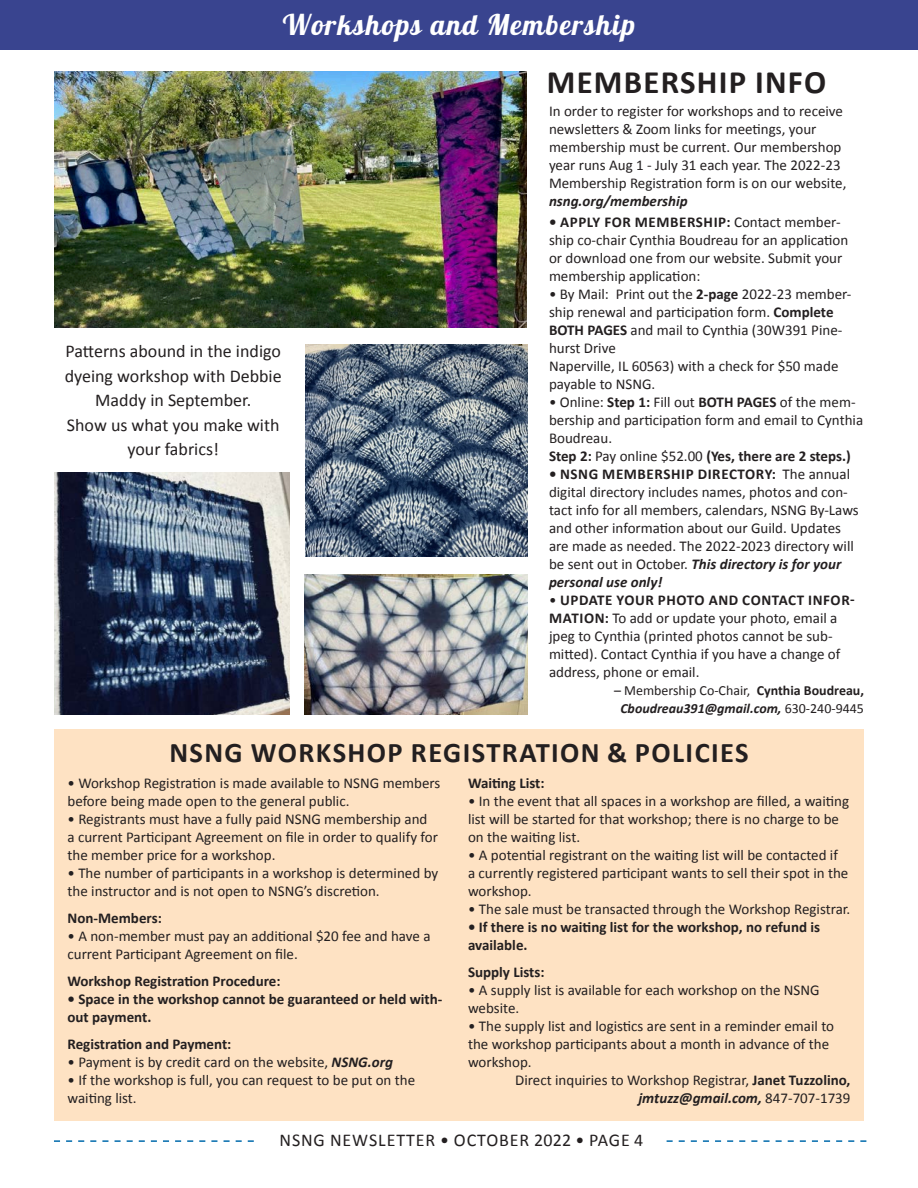
<style>
.page{position:relative;width:918px;height:1188px;background:#fff}
.page>*{position:absolute;margin:0;border:0;box-sizing:border-box;transform-origin:0 0}
.t1{font:700 32.7px "Calibri";letter-spacing:.04em;color:#231f20}
.t2{font:700 28.5px "Calibri";letter-spacing:.05em;color:#231f20}
.t3{font:28.5px "Lobster 1.4";letter-spacing:.05em;color:#fff}
.t4{font:18px/24.6px "Calibri";color:#231f20;text-align:center}
.t5{font:18px "Calibri";letter-spacing:.05em;color:#231f20}
.t6{font:15px/18px "Calibri";color:#231f20}
.t7{font:700 15px/18px "Calibri";color:#231f20}
.t8{font:italic 700 15px "Calibri";color:#231f20}
.t9{font:13.95px/18px "Calibri";color:#231f20;text-align:center}
.s1{font-weight:700}
.s2{font-weight:700;font-style:italic}
</style>
<div class="page">
<div style="left:54px;top:729px;width:810px;height:391px;background:#fee2c3"></div>
<div style="left:0;top:0;width:918px;height:50px;background:#39448f"></div>
<svg style="left:54px;top:1140px;width:200px;height:2px"></svg>
<svg style="left:667px;top:1140px;width:199px;height:2px"></svg>
<img style="left:54px;top:472px;width:236px;height:243px">
<img style="left:54px;top:71px;width:472px;height:257px">
<img style="left:305px;top:575px;width:223px;height:140px">
<img style="left:305px;top:345px;width:223px;height:211px">
<h2 class="t3" style="left:283px;top:6px;width:354px">Workshops and Membership</h2>
<p class="t4" style="left:65px;top:339px;width:219px">Patterns abound in the indigo dyeing workshop with Debbie<br>Maddy in September.<br>Show us what you make with your fabrics!</p>
<h1 class="t1" style="left:547px;top:61px;width:281px">MEMBERSHIP INFO</h1>
<p class="t6" style="left:549px;top:102px;width:299px">In order to register for workshops and to receive newsletters &amp; Zoom links for meetings, your membership must be current. Our membershop year runs Aug 1 - July 31 each year. The 2022-23<br>Membership Registration form is on our website,</p>
<p class="t8" style="left:549px;top:191px;width:140px">nsng.org/membership</p>
<p class="t6" style="left:549px;top:213px;width:301px"><span class="s1">• APPLY FOR MEMBERSHIP:</span> Contact member&shy;ship co-chair Cynthia Boudreau for an application or download one from our website. Submit your membership application:</p>
<p class="t6" style="left:549px;top:285px;width:304px">• By Mail: Print out the <span class="s1">2-page</span> 2022-23 member&shy;ship renewal and participation form. <span class="s1">Complete BOTH PAGES</span> and mail to Cynthia (30W391 Pine&shy;hurst Drive<br>Naperville, IL 60563) with a check for $50 made payable to NSNG.</p>
<p class="t6" style="left:549px;top:393px;width:316px">• Online: <span class="s1">Step 1:</span> Fill out <span class="s1">BOTH PAGES</span> of the mem&shy;bership and participation form and email to Cynthia Boudreau.<br><span class="s1">Step 2:</span> Pay online $52.00 <span class="s1">(Yes, there are 2 steps.)</span></p>
<p class="t6" style="left:549px;top:465px;width:311px"><span class="s1">• NSNG MEMBERSHIP DIRECTORY:</span> The annual digital directory includes names, photos and con&shy;tact info for all members, calendars, NSNG By-Laws and other information about our Guild. Updates are made as needed. The 2022-2023 directory will be sent out in October. <span class="s2">This directory is for your personal use only!</span></p>
<p class="t6" style="left:549px;top:591px;width:307px">• <span class="s1">UPDATE YOUR PHOTO AND CONTACT INFOR-MATION:</span> To add or update your photo, email a jpeg to Cynthia (printed photos cannot be sub&shy;mitted). Contact Cynthia if you have a change of address, phone or email.</p>
<p class="t9" style="left:614px;top:681px;width:251px">– Membership Co-Chair, <span class="s1">Cynthia Boudreau,<br></span><span class="s2">Cboudreau391@gmail.com,</span> 630-240-9445</p>
<h2 class="t2" style="left:169px;top:735px;width:581px">NSNG WORKSHOP REGISTRATION &amp; POLICIES</h2>
<p class="t6" style="left:68px;top:774px;width:374px">• Workshop Registration is made available to NSNG members before being made open to the general public.</p>
<p class="t6" style="left:68px;top:810px;width:372px">• Registrants must have a fully paid NSNG membership and a current Participant Agreement on file in order to qualify for the member price for a workshop.</p>
<p class="t6" style="left:68px;top:864px;width:372px">• The number of participants in a workshop is determined by the instructor and is not open to NSNG’s discretion.</p>
<p class="t7" style="left:68px;top:909px;width:96px">Non-Members:</p>
<p class="t6" style="left:68px;top:927px;width:365px">• A non-member must pay an additional $20 fee and have a current Participant Agreement on file.</p>
<p class="t7" style="left:68px;top:972px;width:215px">Workshop Registration Procedure:</p>
<p class="t7" style="left:68px;top:990px;width:376px">• Space in the workshop cannot be guaranteed or held with&shy;out payment.</p>
<p class="t7" style="left:68px;top:1035px;width:165px">Registration and Payment:</p>
<p class="t6" style="left:68px;top:1053px;width:327px">• Payment is by credit card on the website, <span class="s2">NSNG.org</span></p>
<p class="t6" style="left:68px;top:1071px;width:349px">• If the workshop is full, you can request to be put on the waiting list.</p>
<p class="t7" style="left:468px;top:774px;width:78px">Waiting List:</p>
<p class="t6" style="left:468px;top:792px;width:383px">• In the event that all spaces in a workshop are filled, a waiting list will be started for that workshop; there is no charge to be on the waiting list.</p>
<p class="t6" style="left:468px;top:846px;width:382px">• A potential registrant on the waiting list will be contacted if a currently registered participant wants to sell their spot in the workshop.</p>
<p class="t6" style="left:468px;top:900px;width:384px">• The sale must be transacted through the Workshop Registrar.</p>
<p class="t7" style="left:468px;top:918px;width:354px">• If there is no waiting list for the workshop, no refund is available.</p>
<p class="t7" style="left:468px;top:963px;width:78px">Supply Lists:</p>
<p class="t6" style="left:468px;top:981px;width:353px">• A supply list is available for each workshop on the NSNG website.</p>
<p class="t6" style="left:468px;top:1017px;width:368px">• The supply list and logistics are sent in a reminder email to the workshop participants about a month in advance of the workshop.</p>
<p class="t6" style="left:515px;top:1071px;width:337px;text-align:right">Direct inquiries to Workshop Registrar, <span class="s1">Janet Tuzzolino, </span><span class="s2">jmtuzz@gmail.com,</span> 847-707-1739</p>
<p class="t5" style="left:279px;top:1129px;width:365px">NSNG NEWSLETTER • OCTOBER 2022 • PAGE 4</p>
</div>
